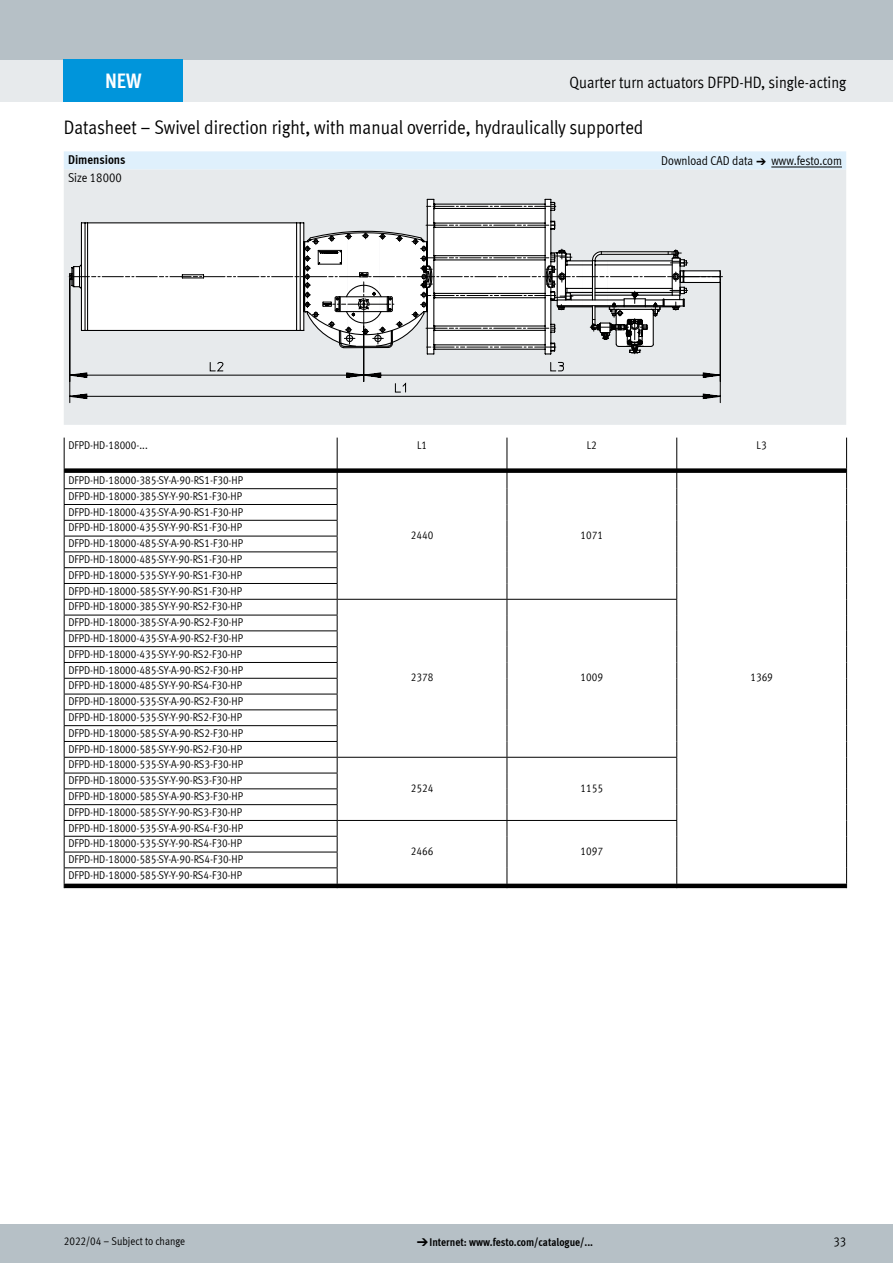
<style>
.page{position:relative;width:893px;height:1263px;background:#fff}
.page>*{position:absolute;margin:0;border:0;box-sizing:border-box;transform-origin:0 0}
.FES_box_title{font:700 21px "Meta Cond LF";color:#fff}
.FES_title_section{font:19.5px "Meta Cond LF";color:#000}
.FES_title_family{font:16.5px "Meta Cond LF";color:#000}
.FES_head_2_text_righ{font:12.75px "Meta Cond LF";color:#000}
.FES_head_1_text{font:700 12.75px "Meta Cond LF";color:#000}
.FES_head_2_text{font:12.75px "Meta Cond LF";color:#000}
.FES_tab_regular{font:11.25px "Meta Cond LF";color:#000}
.t1{font:700 11.25px "Meta Cond LF";color:#000}
.FES_tab_regular_cent{font:11.25px "Meta Cond LF";color:#000}
.FES_tab_head_2{font:11.25px "Meta Cond LF";color:#000}
.FES_tab_head_2_centr{font:11.25px "Meta Cond LF";color:#000}
.s1{font-family:"Meto Pict 182"}
.s2{font-family:"Meto Pict 182";font-weight:400}
</style>
<div class="page">
<div style="left:0;top:1225px;width:893px;height:38px;background:#b6c0c6"></div>
<div style="left:0;top:60px;width:893px;height:42px;background:#e7eaec"></div>
<div style="left:0;top:0;width:893px;height:60px;background:#b6c0c6"></div>
<svg style="left:64px;top:151px;width:782px;height:19px"></svg>
<div style="left:64px;top:170px;width:782px;height:255px;background:#e7eaec"></div>
<hr style="left:771px;top:167px;width:71px;height:1px;background:#000">
<svg style="left:69px;top:354px;width:652px;height:49px"></svg>
<div style="left:71px;top:354px;width:608px;height:39px;background:#e7eaec"></div>
<svg style="left:68px;top:199px;width:654px;height:155px"></svg>
<svg style="left:65px;top:468px;width:781px;height:420px"></svg>
<hr style="left:64px;top:488px;width:274px;height:1px;background:#000">
<hr style="left:64px;top:504px;width:274px;height:1px;background:#000">
<hr style="left:64px;top:520px;width:274px;height:1px;background:#000">
<hr style="left:64px;top:536px;width:274px;height:1px;background:#000">
<hr style="left:64px;top:551px;width:274px;height:1px;background:#000">
<hr style="left:64px;top:567px;width:274px;height:1px;background:#000">
<hr style="left:64px;top:583px;width:274px;height:1px;background:#000">
<hr style="left:64px;top:599px;width:273px;height:1px;background:#000">
<hr style="left:337px;top:599px;width:170px;height:1px;background:#000">
<hr style="left:507px;top:599px;width:170px;height:1px;background:#000">
<hr style="left:64px;top:615px;width:274px;height:1px;background:#000">
<hr style="left:64px;top:630px;width:274px;height:1px;background:#000">
<hr style="left:64px;top:646px;width:274px;height:1px;background:#000">
<hr style="left:64px;top:662px;width:274px;height:1px;background:#000">
<hr style="left:64px;top:678px;width:274px;height:1px;background:#000">
<hr style="left:64px;top:694px;width:274px;height:1px;background:#000">
<hr style="left:64px;top:709px;width:274px;height:1px;background:#000">
<hr style="left:64px;top:725px;width:274px;height:1px;background:#000">
<hr style="left:64px;top:741px;width:274px;height:1px;background:#000">
<hr style="left:64px;top:757px;width:273px;height:1px;background:#000">
<hr style="left:337px;top:757px;width:170px;height:1px;background:#000">
<hr style="left:507px;top:757px;width:170px;height:1px;background:#000">
<hr style="left:64px;top:773px;width:274px;height:1px;background:#000">
<hr style="left:64px;top:788px;width:274px;height:1px;background:#000">
<hr style="left:64px;top:804px;width:274px;height:1px;background:#000">
<hr style="left:64px;top:820px;width:273px;height:1px;background:#000">
<hr style="left:337px;top:820px;width:170px;height:1px;background:#000">
<hr style="left:507px;top:820px;width:170px;height:1px;background:#000">
<hr style="left:64px;top:836px;width:274px;height:1px;background:#000">
<hr style="left:64px;top:852px;width:274px;height:1px;background:#000">
<hr style="left:64px;top:867px;width:274px;height:1px;background:#000">
<hr style="left:64px;top:438px;width:1px;height:30px;background:#000">
<hr style="left:337px;top:438px;width:1px;height:30px;background:#000">
<hr style="left:507px;top:438px;width:1px;height:30px;background:#000">
<hr style="left:676px;top:438px;width:1px;height:30px;background:#000">
<hr style="left:846px;top:438px;width:1px;height:30px;background:#000">
<svg style="left:64px;top:468px;width:1px;height:420px"></svg>
<svg style="left:337px;top:468px;width:1px;height:420px"></svg>
<svg style="left:507px;top:468px;width:1px;height:420px"></svg>
<svg style="left:676px;top:468px;width:1px;height:420px"></svg>
<svg style="left:846px;top:468px;width:1px;height:420px"></svg>
<div style="left:64px;top:60px;width:119px;height:42px;background:#0095db"></div>
<p class="FES_box_title" style="left:105px;top:67px;width:38px">NEW</p>
<p class="FES_title_family" style="left:570px;top:72px;width:278px">Quarter turn actuators DFPD-HD, single-acting</p>
<p class="FES_title_section" style="left:64px;top:116px;width:581px">Datasheet – Swivel direction right, with manual override, hydraulically supported</p>
<p class="FES_head_1_text" style="left:68px;top:151px;width:59px">Dimensions</p>
<p class="FES_head_2_text_righ" style="left:661px;top:153px;width:182px">Download CAD data <span class="s1">a</span> www.festo.com</p>
<p class="FES_head_2_text" style="left:68px;top:170px;width:55px">Size 18000</p>
<p class="FES_tab_head_2" style="left:68px;top:438px;width:81px">DFPD-HD-18000-...</p>
<p class="FES_tab_head_2_centr" style="left:417px;top:438px;width:12px">L1</p>
<p class="FES_tab_head_2_centr" style="left:587px;top:438px;width:12px">L2</p>
<p class="FES_tab_head_2_centr" style="left:757px;top:438px;width:12px">L3</p>
<p class="FES_tab_regular" style="left:68px;top:473px;width:176px">DFPD-HD-18000-385-SY-A-90-RS1-F30-HP</p>
<p class="FES_tab_regular" style="left:68px;top:489px;width:175px">DFPD-HD-18000-385-SY-Y-90-RS1-F30-HP</p>
<p class="FES_tab_regular" style="left:68px;top:505px;width:176px">DFPD-HD-18000-435-SY-A-90-RS1-F30-HP</p>
<p class="FES_tab_regular" style="left:68px;top:520px;width:175px">DFPD-HD-18000-435-SY-Y-90-RS1-F30-HP</p>
<p class="FES_tab_regular" style="left:68px;top:536px;width:176px">DFPD-HD-18000-485-SY-A-90-RS1-F30-HP</p>
<p class="FES_tab_regular" style="left:68px;top:552px;width:175px">DFPD-HD-18000-485-SY-Y-90-RS1-F30-HP</p>
<p class="FES_tab_regular" style="left:68px;top:568px;width:175px">DFPD-HD-18000-535-SY-Y-90-RS1-F30-HP</p>
<p class="FES_tab_regular" style="left:68px;top:584px;width:175px">DFPD-HD-18000-585-SY-Y-90-RS1-F30-HP</p>
<p class="FES_tab_regular" style="left:68px;top:599px;width:175px">DFPD-HD-18000-385-SY-Y-90-RS2-F30-HP</p>
<p class="FES_tab_regular" style="left:68px;top:615px;width:176px">DFPD-HD-18000-385-SY-A-90-RS2-F30-HP</p>
<p class="FES_tab_regular" style="left:68px;top:631px;width:176px">DFPD-HD-18000-435-SY-A-90-RS2-F30-HP</p>
<p class="FES_tab_regular" style="left:68px;top:647px;width:175px">DFPD-HD-18000-435-SY-Y-90-RS2-F30-HP</p>
<p class="FES_tab_regular" style="left:68px;top:663px;width:176px">DFPD-HD-18000-485-SY-A-90-RS2-F30-HP</p>
<p class="FES_tab_regular" style="left:68px;top:678px;width:175px">DFPD-HD-18000-485-SY-Y-90-RS4-F30-HP</p>
<p class="FES_tab_regular" style="left:68px;top:694px;width:176px">DFPD-HD-18000-535-SY-A-90-RS2-F30-HP</p>
<p class="FES_tab_regular" style="left:68px;top:710px;width:175px">DFPD-HD-18000-535-SY-Y-90-RS2-F30-HP</p>
<p class="FES_tab_regular" style="left:68px;top:726px;width:176px">DFPD-HD-18000-585-SY-A-90-RS2-F30-HP</p>
<p class="FES_tab_regular" style="left:68px;top:742px;width:175px">DFPD-HD-18000-585-SY-Y-90-RS2-F30-HP</p>
<p class="FES_tab_regular" style="left:68px;top:757px;width:176px">DFPD-HD-18000-535-SY-A-90-RS3-F30-HP</p>
<p class="FES_tab_regular" style="left:68px;top:773px;width:175px">DFPD-HD-18000-535-SY-Y-90-RS3-F30-HP</p>
<p class="FES_tab_regular" style="left:68px;top:789px;width:176px">DFPD-HD-18000-585-SY-A-90-RS3-F30-HP</p>
<p class="FES_tab_regular" style="left:68px;top:805px;width:175px">DFPD-HD-18000-585-SY-Y-90-RS3-F30-HP</p>
<p class="FES_tab_regular" style="left:68px;top:821px;width:176px">DFPD-HD-18000-535-SY-A-90-RS4-F30-HP</p>
<p class="FES_tab_regular" style="left:68px;top:836px;width:175px">DFPD-HD-18000-535-SY-Y-90-RS4-F30-HP</p>
<p class="FES_tab_regular" style="left:68px;top:852px;width:176px">DFPD-HD-18000-585-SY-A-90-RS4-F30-HP</p>
<p class="FES_tab_regular" style="left:68px;top:868px;width:175px">DFPD-HD-18000-585-SY-Y-90-RS4-F30-HP</p>
<p class="FES_tab_regular_cent" style="left:411px;top:528px;width:24px">2440</p>
<p class="FES_tab_regular_cent" style="left:581px;top:528px;width:24px">1071</p>
<p class="FES_tab_regular_cent" style="left:411px;top:671px;width:24px">2378</p>
<p class="FES_tab_regular_cent" style="left:581px;top:671px;width:24px">1009</p>
<p class="FES_tab_regular_cent" style="left:411px;top:781px;width:24px">2524</p>
<p class="FES_tab_regular_cent" style="left:581px;top:781px;width:24px">1155</p>
<p class="FES_tab_regular_cent" style="left:411px;top:844px;width:24px">2466</p>
<p class="FES_tab_regular_cent" style="left:581px;top:844px;width:24px">1097</p>
<p class="FES_tab_regular_cent" style="left:750px;top:671px;width:24px">1369</p>
<p class="FES_tab_regular" style="left:64px;top:1234px;width:123px">2022/04 – Subject to change</p>
<p class="t1" style="left:417px;top:1235px;width:178px"><span class="s2">d</span>Internet: www.festo.com/catalogue/...</p>
<p class="FES_head_2_text_righ" style="left:833px;top:1234px;width:14px">33</p>
</div>
